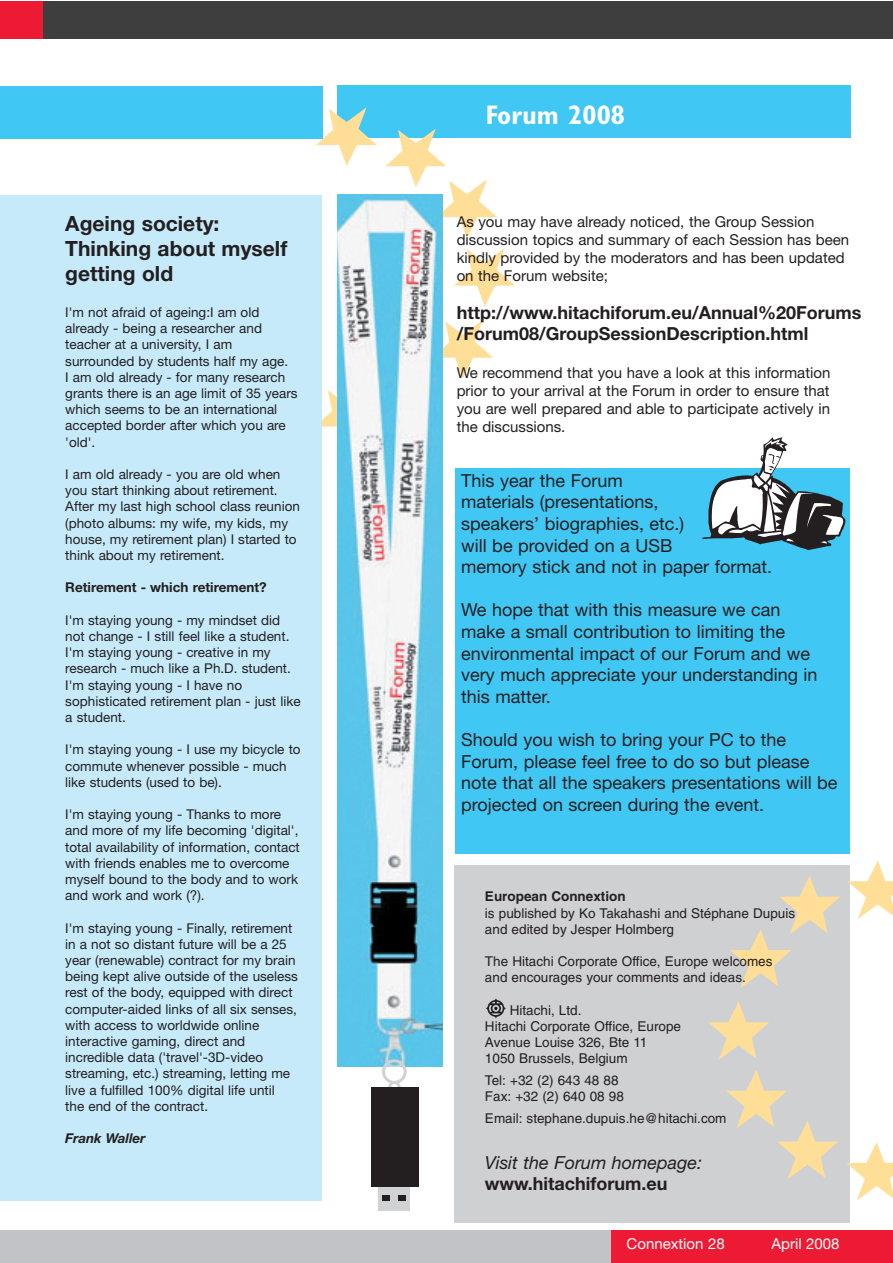
<style>
.page{position:relative;width:893px;height:1263px;background:#fff}
.page>*{position:absolute;margin:0;border:0;box-sizing:border-box;transform-origin:0 0}
.t1{font:700 condensed 27px "Gill Sans";color:#fff}
.t2{font:700 21px/25.2px "Helvetica Neue";color:#231f20}
.t3{font:18px/21.6px "Helvetica Neue";color:#231f20}
.t4{font:700 18px/21.6px "Helvetica Neue";color:#231f20}
.t5{font:italic 18px "Helvetica Neue";color:#231f20}
.t6{font:15px/18px "Helvetica Neue";color:#231f20}
.t7{font:15px "Helvetica Neue";color:#fff}
.t8{font:13.5px/16.2px "Helvetica Neue";color:#231f20}
.t9{font:13.5px/16.2px "Helvetica";color:#231f20}
.t10{font:700 13.5px "Helvetica Neue";color:#231f20}
.t11{font:700 13.5px "Helvetica";color:#231f20}
.t12{font:italic 700 13.5px "Helvetica Neue";letter-spacing:-.005em;color:#231f20}
</style>
<div class="page">
<div style="left:337px;top:86px;width:513px;height:52px;background:#40c7f4"></div>
<svg style="left:322px;top:390px;width:15px;height:37px"></svg>
<svg style="left:316px;top:107px;width:61px;height:59px"></svg>
<svg style="left:442px;top:320px;width:51px;height:112px"></svg>
<svg style="left:454px;top:248px;width:61px;height:59px"></svg>
<svg style="left:385px;top:129px;width:112px;height:109px"></svg>
<div style="left:0;top:195px;width:322px;height:1006px;background:#c6eafa"></div>
<div style="left:35px;top:2px;width:857px;height:37px;background:#3e3e3f"></div>
<div style="left:0;top:1231px;width:629px;height:32px;background:#c2c3c6"></div>
<div style="left:611px;top:1231px;width:281px;height:32px;background:#ed1a33"></div>
<div style="left:0;top:2px;width:43px;height:37px;background:#ed1a33"></div>
<div style="left:1px;top:86px;width:322px;height:53px;background:#40c7f4"></div>
<div style="left:455px;top:468px;width:394px;height:385px;background:#40c7f4"></div>
<div style="left:454px;top:865px;width:396px;height:358px;background:#cfd0d2"></div>
<svg style="left:702px;top:437px;width:143px;height:113px"></svg>
<svg style="left:848px;top:860px;width:44px;height:59px"></svg>
<svg style="left:847px;top:1142px;width:45px;height:59px"></svg>
<svg style="left:730px;top:876px;width:110px;height:112px"></svg>
<svg style="left:708px;top:1001px;width:61px;height:59px"></svg>
<svg style="left:726px;top:1070px;width:112px;height:109px"></svg>
<img style="left:486px;top:998px;width:20px;height:21px">
<img style="left:337px;top:195px;width:105px;height:871px">
<div style="left:378px;top:1187px;width:32px;height:24px;background:#d1d2d4"></div>
<div style="left:398px;top:1195px;width:8px;height:6px;background:#231f20"></div>
<div style="left:382px;top:1196px;width:8px;height:5px;background:#231f20"></div>
<svg style="left:382px;top:1059px;width:24px;height:28px"></svg>
<div style="left:371px;top:1087px;width:48px;height:100px;background:#231f20"></div>
<h2 class="t2" style="left:65px;top:212px;width:223px">Ageing society:<br>Thinking about myself getting old</h2>
<p class="t8" style="left:65px;top:305px;width:234px">I'm not afraid of ageing:I am old already - being a researcher and teacher at a university, I am surrounded by students half my age.<br>I am old already - for many research grants there is an age limit of 35 years which seems to be an international accepted border after which you are 'old'.</p>
<p class="t8" style="left:65px;top:467px;width:236px">I am old already - you are old when you start thinking about retirement.<br>After my last high school class reunion (photo albums: my wife, my kids, my house, my retirement plan) I started to think about my retirement.</p>
<p class="t10" style="left:65px;top:583px;width:203px">Retirement - which retirement?</p>
<p class="t8" style="left:65px;top:613px;width:237px">I'm staying young - my mindset did not change - I still feel like a student.<br>I'm staying young - creative in my research - much like a Ph.D. student.<br>I'm staying young - I have no sophisticated retirement plan - just like a student.</p>
<p class="t8" style="left:65px;top:743px;width:237px">I'm staying young - I use my bicycle to commute whenever possible - much like students (used to be).</p>
<p class="t8" style="left:65px;top:808px;width:236px">I'm staying young - Thanks to more and more of my life becoming 'digital', total availability of information, contact with friends enables me to overcome myself bound to the body and to work and work and work (?).</p>
<p class="t8" style="left:65px;top:921px;width:234px">I'm staying young - Finally, retirement in a not so distant future will be a 25 year (renewable) contract for my brain being kept alive outside of the useless rest of the body, equipped with direct computer-aided links of all six senses, with access to worldwide online interactive gaming, direct and incredible data ('travel'-3D-video streaming, etc.) streaming, letting me live a fulfilled 100% digital life until<br>the end of the contract.</p>
<p class="t12" style="left:65px;top:1134px;width:82px">Frank Waller</p>
<h1 class="t1" style="left:485px;top:106px;width:141px">Forum 2008</h1>
<p class="t6" style="left:456px;top:214px;width:394px">As you may have already noticed, the Group Session discussion topics and summary of each Session has been kindly provided by the moderators and has been updated on the Forum website;</p>
<h3 class="t4" style="left:456px;top:303px;width:406px">http://www.hitachiforum.eu/Annual%20Forums /Forum08/GroupSessionDescription.html</h3>
<p class="t6" style="left:456px;top:365px;width:375px;text-align:justify">We recommend that you have a look at this information prior to your arrival at the Forum in order to ensure that you are well prepared and able to participate actively in the discussions.</p>
<h3 class="t3" style="left:461px;top:471px;width:312px">This year the Forum<br>materials (presentations,<br>speakers’ biographies, etc.)<br>will be provided on a USB<br>memory stick and not in paper format.</h3>
<h3 class="t3" style="left:461px;top:601px;width:358px">We hope that with this measure we can make a small contribution to limiting the environmental impact of our Forum and we very much appreciate your understanding in this matter.</h3>
<h3 class="t3" style="left:461px;top:731px;width:378px">Should you wish to bring your PC to the Forum, please feel free to do so but please note that all the speakers presentations will be projected on screen during the event.</h3>
<p class="t11" style="left:485px;top:892px;width:142px">European Connextion</p>
<p class="t9" style="left:485px;top:906px;width:311px">is published by Ko Takahashi and Stéphane Dupuis and edited by Jesper Holmberg</p>
<p class="t9" style="left:485px;top:955px;width:289px">The Hitachi Corporate Office, Europe welcomes and encourages your comments and ideas.</p>
<p class="t9" style="left:485px;top:1003px;width:197px;text-indent:25px">Hitachi, Ltd.<br>Hitachi Corporate Office, Europe<br>Avenue Louise 326, Bte 11<br>1050 Brussels, Belgium</p>
<p class="t9" style="left:485px;top:1074px;width:140px">Tel: +32 (2) 643 48 88<br>Fax: +32 (2) 640 08 98</p>
<p class="t9" style="left:485px;top:1112px;width:243px">Email: stephane.dupuis.he@hitachi.com</p>
<h3 class="t5" style="left:485px;top:1156px;width:219px">Visit the Forum homepage:</h3>
<h3 class="t4" style="left:485px;top:1175px;width:184px">www.hitachiforum.eu</h3>
<p class="t7" style="left:626px;top:1239px;width:100px">Connextion 28</p>
<p class="t7" style="left:771px;top:1239px;width:70px">April 2008</p>
</div>
